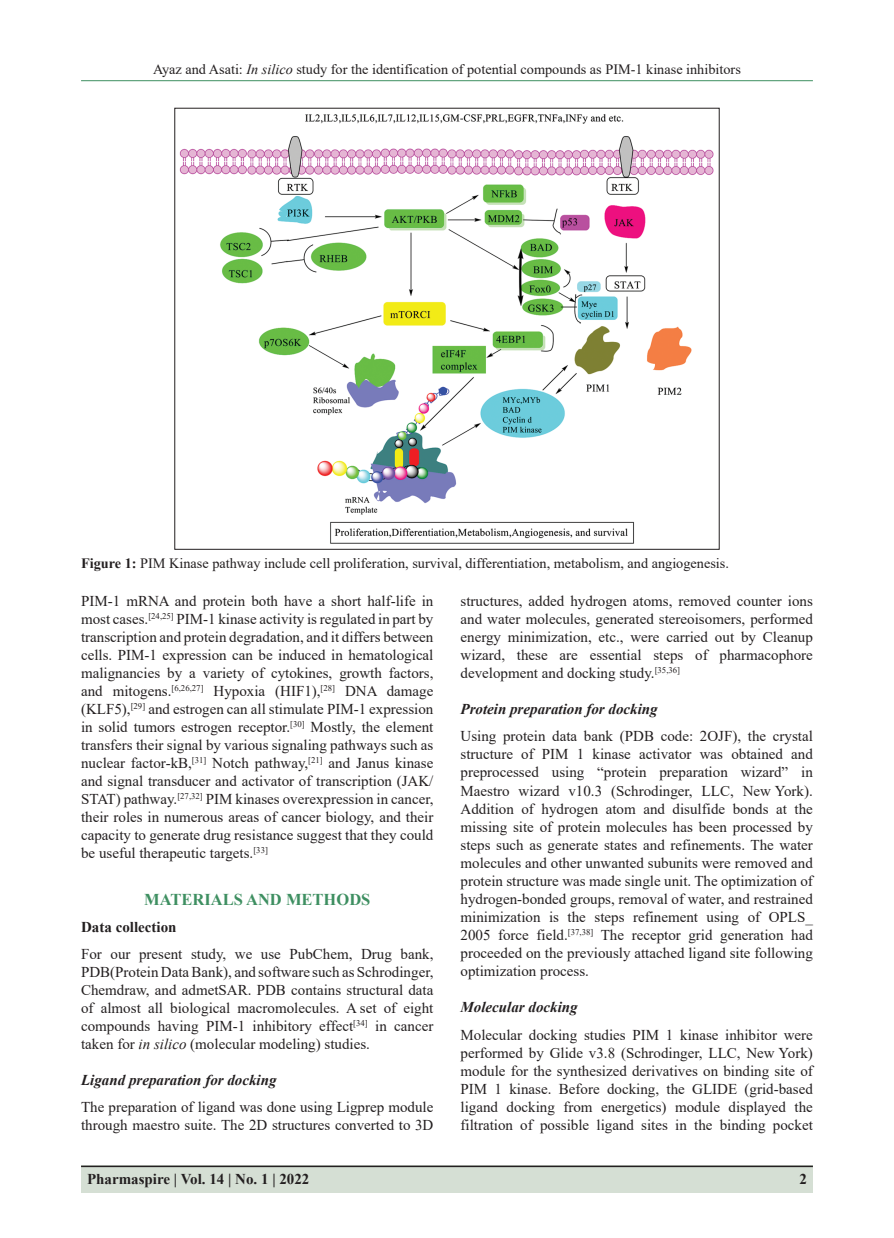
<style>
.page{position:relative;width:894px;height:1238px;background:#fff}
.page>*{position:absolute;margin:0;border:0;box-sizing:border-box;transform-origin:0 0}
.t1{font:700 16.5px "Times New Roman";color:#3e8f61}
.TX{font:15px/18.1px "Times New Roman";color:#231f20;text-align:justify}
.t2{font:italic 700 15px "Times New Roman";color:#231f20}
.RF_1{font:700 15px "Times New Roman";color:#231f20}
.H2_No_Above_Space{font:700 15px "Times New Roman";color:#231f20}
.FGC{font:14.25px "Times New Roman";color:#231f20}
.s1{font-style:italic}
.s2{font-weight:700}
</style>
<div class="page">
<hr style="left:81px;top:80px;width:731px;height:1px;background:#3e8f61">
<div style="left:81px;top:1166px;width:731px;height:27px;background:#d5dfd4"></div>
<hr style="left:81px;top:1165px;width:731px;height:2px;background:#231f20">
<img style="left:179px;top:114px;width:535px;height:430px">
<p class="FGC" style="left:153px;top:59px;width:589px">Ayaz and Asati: <span class="s1">In silico</span> study for the identification of potential compounds as PIM-1 kinase inhibitors</p>
<p class="FGC" style="left:81px;top:553px;width:649px"><span class="s2">Figure 1:</span> PIM Kinase pathway include cell proliferation, survival, differentiation, metabolism, and angiogenesis.</p>
<p class="TX" style="left:81px;top:591px;width:354px">PIM-1 mRNA and protein both have a short half-life in most cases.<sup>[24,25]</sup> PIM-1 kinase activity is regulated in part by transcription and protein degradation, and it differs between cells. PIM-1 expression can be induced in hematological malignancies by a variety of cytokines, growth factors, and mitogens.<sup>[6,26,27]</sup> Hypoxia (HIF1),<sup>[28]</sup> DNA damage (KLF5),<sup>[29]</sup> and estrogen can all stimulate PIM-1 expression in solid tumors estrogen receptor.<sup>[30]</sup> Mostly, the element transfers their signal by various signaling pathways such as nuclear factor-kB,<sup>[31]</sup> Notch pathway,<sup>[21]</sup> and Janus kinase and signal transducer and activator of transcription (JAK/ STAT) pathway.<sup>[27,32]</sup> PIM kinases overexpression in cancer, their roles in numerous areas of cancer biology, and their capacity to generate drug resistance suggest that they could be useful therapeutic targets.<sup>[33]</sup></p>
<h1 class="t1" style="left:144px;top:887px;width:228px">MATERIALS AND METHODS</h1>
<p class="H2_No_Above_Space" style="left:81px;top:916px;width:97px">Data collection</p>
<p class="TX" style="left:81px;top:944px;width:354px">For our present study, we use PubChem, Drug bank, PDB(Protein Data Bank), and software such as Schrodinger, Chemdraw, and admetSAR. PDB contains structural data of almost all biological macromolecules. A set of eight compounds having PIM-1 inhibitory effect<sup>[34]</sup> in cancer taken for <span class="s1">in silico</span> (molecular modeling) studies.</p>
<h3 class="t2" style="left:81px;top:1069px;width:197px">Ligand preparation for docking</h3>
<p class="TX" style="left:81px;top:1097px;width:354px">The preparation of ligand was done using Ligprep module through maestro suite. The 2D structures converted to 3D</p>
<p class="TX" style="left:460px;top:591px;width:354px">structures, added hydrogen atoms, removed counter ions and water molecules, generated stereoisomers, performed energy minimization, etc., were carried out by Cleanup wizard, these are essential steps of pharmacophore development and docking study.<sup>[35,36]</sup></p>
<h3 class="t2" style="left:460px;top:699px;width:199px">Protein preparation for docking</h3>
<p class="TX" style="left:460px;top:727px;width:354px">Using protein data bank (PDB code: 2OJF), the crystal structure of PIM 1 kinase activator was obtained and preprocessed using “protein preparation wizard” in Maestro wizard v10.3 (Schrodinger, LLC, New York).<br>Addition of hydrogen atom and disulfide bonds at the missing site of protein molecules has been processed by steps such as generate states and refinements. The water molecules and other unwanted subunits were removed and protein structure was made single unit. The optimization of hydrogen-bonded groups, removal of water, and restrained minimization is the steps refinement using of OPLS_ 2005 force field.<sup>[37,38]</sup> The receptor grid generation had proceeded on the previously attached ligand site following optimization process.</p>
<h3 class="t2" style="left:460px;top:997px;width:119px">Molecular docking</h3>
<p class="TX" style="left:460px;top:1025px;width:354px">Molecular docking studies PIM 1 kinase inhibitor were performed by Glide v3.8 (Schrodinger, LLC, New York) module for the synthesized derivatives on binding site of PIM 1 kinase. Before docking, the GLIDE (grid-based ligand docking from energetics) module displayed the filtration of possible ligand sites in the binding pocket</p>
<p class="RF_1" style="left:87px;top:1167px;width:224px">Pharmaspire | Vol. 14 | No. 1 | 2022</p>
<p class="RF_1" style="left:799px;top:1167px;width:9px">2</p>
</div>
